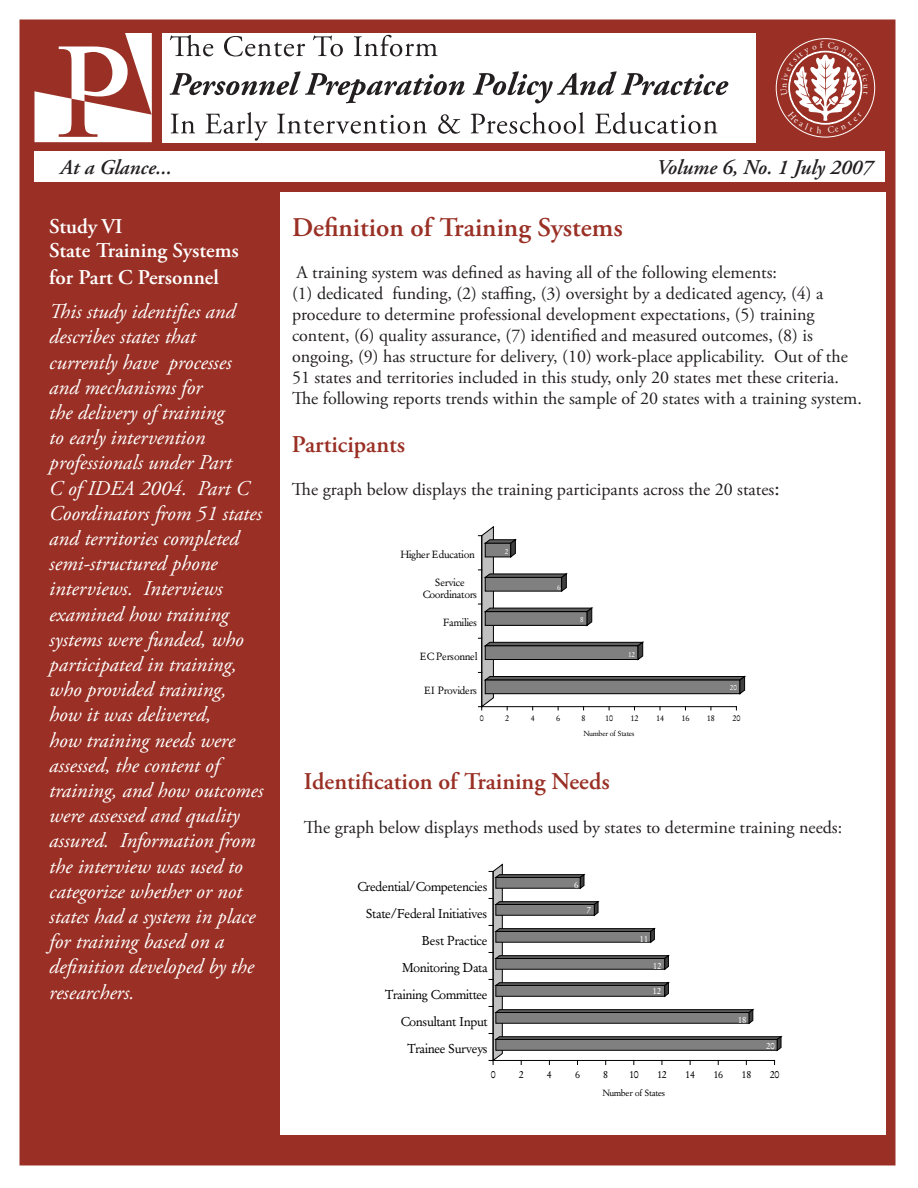
<style>
.page{position:relative;width:918px;height:1188px;background:#fff}
.page>*{position:absolute;margin:0;border:0;box-sizing:border-box;transform-origin:0 0}
.t1{font:600 27px "Adobe Garamond Pro";color:#9a3025}
.t2{font:600 24px "Adobe Garamond Pro";color:#9a3025}
.t3{font:italic 21px/25.2px "Adobe Garamond Pro";color:#fff}
.t4{font:600 21px "Adobe Garamond Pro";color:#fff}
.t5{font:italic 600 21px "Adobe Garamond Pro";color:#231f20}
.t6{font:18px/21px "Adobe Garamond Pro";color:#231f20}
.t7{font:13.05px "Garamond Antiqua";letter-spacing:-.04em;color:#000}
.t8{font:13.05px "Garamond Antiqua";letter-spacing:-.01em;color:#000}
.t9{font:10.65px/12.5px "Garamond Antiqua";letter-spacing:-.025em;color:#000;text-align:center}
.t10{font:10.65px "Garamond Antiqua";letter-spacing:-.05em;color:#000}
.t11{font:10.35px "Garamond Antiqua";letter-spacing:-.015em;color:#000}
.t12{font:9.15px "Garamond Antiqua";letter-spacing:-.02em;color:#000}
.t13{font:9.15px "Garamond Antiqua";letter-spacing:-.01em;color:#fff}
.t14{font:8.4px "Garamond Antiqua";letter-spacing:-.015em;color:#000}
.t15{font:7.5px "Garamond Antiqua";letter-spacing:-.02em;color:#000}
.t16{font:7.5px "Garamond Antiqua";color:#fff}
.s1{font-size:21px}
</style>
<div class="page">
<div style="left:20px;top:20px;width:876px;height:1146px;background:#9a3025"></div>
<div style="left:280px;top:192px;width:606px;height:962px;background:#fff"></div>
<div style="left:34px;top:152px;width:851px;height:30px;background:#fff"></div>
<div style="left:31px;top:1135px;width:859px;height:27px;background:#9a3025"></div>
<div style="left:163px;top:33px;width:593px;height:110px;background:#fff"></div>
<svg style="left:170px;top:35px;width:43px;height:21px"></svg>
<svg style="left:224px;top:36px;width:81px;height:20px"></svg>
<svg style="left:313px;top:35px;width:30px;height:21px"></svg>
<svg style="left:354px;top:35px;width:84px;height:21px"></svg>
<svg style="left:170px;top:71px;width:295px;height:32px"></svg>
<svg style="left:473px;top:71px;width:255px;height:32px"></svg>
<svg style="left:171px;top:114px;width:24px;height:19px"></svg>
<svg style="left:205px;top:112px;width:63px;height:29px"></svg>
<svg style="left:277px;top:114px;width:150px;height:20px"></svg>
<svg style="left:438px;top:114px;width:22px;height:20px"></svg>
<svg style="left:471px;top:112px;width:114px;height:22px"></svg>
<svg style="left:595px;top:112px;width:123px;height:22px"></svg>
<svg style="left:34px;top:33px;width:118px;height:109px"></svg>
<svg style="left:478px;top:526px;width:268px;height:184px"></svg>
<svg style="left:489px;top:864px;width:294px;height:201px"></svg>
<svg style="left:776px;top:38px;width:99px;height:100px"></svg>
<p class="t5" style="left:60px;top:156px;width:113px">At a Glance...</p>
<p class="t5" style="left:656px;top:156px;width:218px">Volume 6, No. 1 July 2007</p>
<p class="t4" style="left:49px;top:214px;width:75px">Study VI</p>
<p class="t4" style="left:49px;top:238px;width:191px">State Training Systems</p>
<p class="t4" style="left:49px;top:265px;width:171px">for Part C Personnel</p>
<p class="t3" style="left:49px;top:300px;width:188px">This study identifies and</p>
<p class="t3" style="left:49px;top:325px;width:216px">describes states that currently have processes and mechanisms for<br>the delivery of training<br>to early intervention professionals under Part<br>C of IDEA 2004. Part C<br>Coordinators from 51 states and territories completed semi-structured phone interviews. Interviews examined how training systems were funded, who participated in training, who provided training, how it was delivered,<br>how training needs were assessed, the content of training, and how outcomes were assessed and quality assured. Information from the interview was used to categorize whether or not states had a system in place for training based on a definition developed by the researchers.</p>
<p class="t1" style="left:292px;top:211px;width:332px">Definition of Training Systems</p>
<p class="t6" style="left:297px;top:262px;width:482px">A training system was defined as having all of the following elements:</p>
<p class="t6" style="left:292px;top:283px;width:533px">(1) dedicated funding, (2) staffing, (3) oversight by a dedicated agency, (4) a</p>
<p class="t6" style="left:292px;top:304px;width:524px">procedure to determine professional development expectations, (5) training</p>
<p class="t6" style="left:292px;top:325px;width:522px">content, (6) quality assurance, (7) identified and measured outcomes, (8) is</p>
<p class="t6" style="left:292px;top:346px;width:557px">ongoing, (9) has structure for delivery, (10) work-place applicability. Out of the<br>51 states and territories included in this study, only 20 states met these criteria.</p>
<p class="t6" style="left:292px;top:388px;width:571px">The following reports trends within the sample of 20 states with a training system.</p>
<p class="t2" style="left:292px;top:430px;width:115px">Participants</p>
<p class="t6" style="left:292px;top:480px;width:489px">The graph below displays the training participants across the 20 states<span class="s1">:</span></p>
<p class="t16" style="left:505px;top:547px;width:5px">2</p>
<p class="t9" style="left:401px;top:547px;width:76px">Higher Education</p>
<p class="t9" style="left:423px;top:575px;width:56px">Service<br>Coordinators</p>
<p class="t16" style="left:557px;top:582px;width:5px">6</p>
<p class="t16" style="left:580px;top:615px;width:5px">8</p>
<p class="t10" style="left:443px;top:615px;width:35px">Families</p>
<p class="t16" style="left:628px;top:649px;width:9px">12</p>
<p class="t9" style="left:420px;top:650px;width:59px">EC Personnel</p>
<p class="t16" style="left:730px;top:682px;width:9px">20</p>
<p class="t9" style="left:424px;top:684px;width:54px">EI Providers</p>
<p class="t14" style="left:480px;top:712px;width:6px">0</p>
<p class="t14" style="left:505px;top:712px;width:6px">2</p>
<p class="t14" style="left:531px;top:712px;width:6px">4</p>
<p class="t14" style="left:556px;top:712px;width:6px">6</p>
<p class="t14" style="left:582px;top:712px;width:6px">8</p>
<p class="t14" style="left:605px;top:712px;width:9px">10</p>
<p class="t14" style="left:631px;top:712px;width:9px">12</p>
<p class="t14" style="left:656px;top:712px;width:9px">14</p>
<p class="t14" style="left:682px;top:712px;width:9px">16</p>
<p class="t14" style="left:707px;top:712px;width:9px">18</p>
<p class="t14" style="left:733px;top:712px;width:9px">20</p>
<p class="t15" style="left:584px;top:728px;width:52px">Number of States</p>
<p class="t2" style="left:304px;top:768px;width:307px">Identification of Training Needs</p>
<p class="t6" style="left:304px;top:817px;width:540px">The graph below displays methods used by states to determine training needs:</p>
<p class="t7" style="left:357px;top:877px;width:131px">Credential/Competencies</p>
<p class="t13" style="left:574px;top:878px;width:6px">6</p>
<p class="t13" style="left:587px;top:904px;width:6px">7</p>
<p class="t7" style="left:366px;top:904px;width:123px">State/Federal Initiatives</p>
<p class="t8" style="left:422px;top:931px;width:67px">Best Practice</p>
<p class="t13" style="left:639px;top:933px;width:10px">11</p>
<p class="t7" style="left:402px;top:958px;width:87px">Monitoring Data</p>
<p class="t13" style="left:653px;top:960px;width:10px">12</p>
<p class="t13" style="left:653px;top:985px;width:10px">12</p>
<p class="t7" style="left:385px;top:985px;width:104px">Training Committee</p>
<p class="t7" style="left:401px;top:1012px;width:89px">Consultant Input</p>
<p class="t7" style="left:407px;top:1039px;width:82px">Trainee Surveys</p>
<p class="t13" style="left:738px;top:1013px;width:10px">18</p>
<p class="t13" style="left:766px;top:1039px;width:10px">20</p>
<p class="t11" style="left:491px;top:1067px;width:6px">0</p>
<p class="t11" style="left:519px;top:1067px;width:6px">2</p>
<p class="t11" style="left:547px;top:1067px;width:6px">4</p>
<p class="t11" style="left:575px;top:1067px;width:6px">6</p>
<p class="t11" style="left:603px;top:1067px;width:6px">8</p>
<p class="t11" style="left:629px;top:1067px;width:11px">10</p>
<p class="t11" style="left:657px;top:1067px;width:11px">12</p>
<p class="t11" style="left:685px;top:1067px;width:11px">14</p>
<p class="t11" style="left:713px;top:1067px;width:11px">16</p>
<p class="t11" style="left:742px;top:1067px;width:11px">18</p>
<p class="t11" style="left:770px;top:1067px;width:11px">20</p>
<p class="t12" style="left:602px;top:1086px;width:64px">Number of States</p>
</div>
